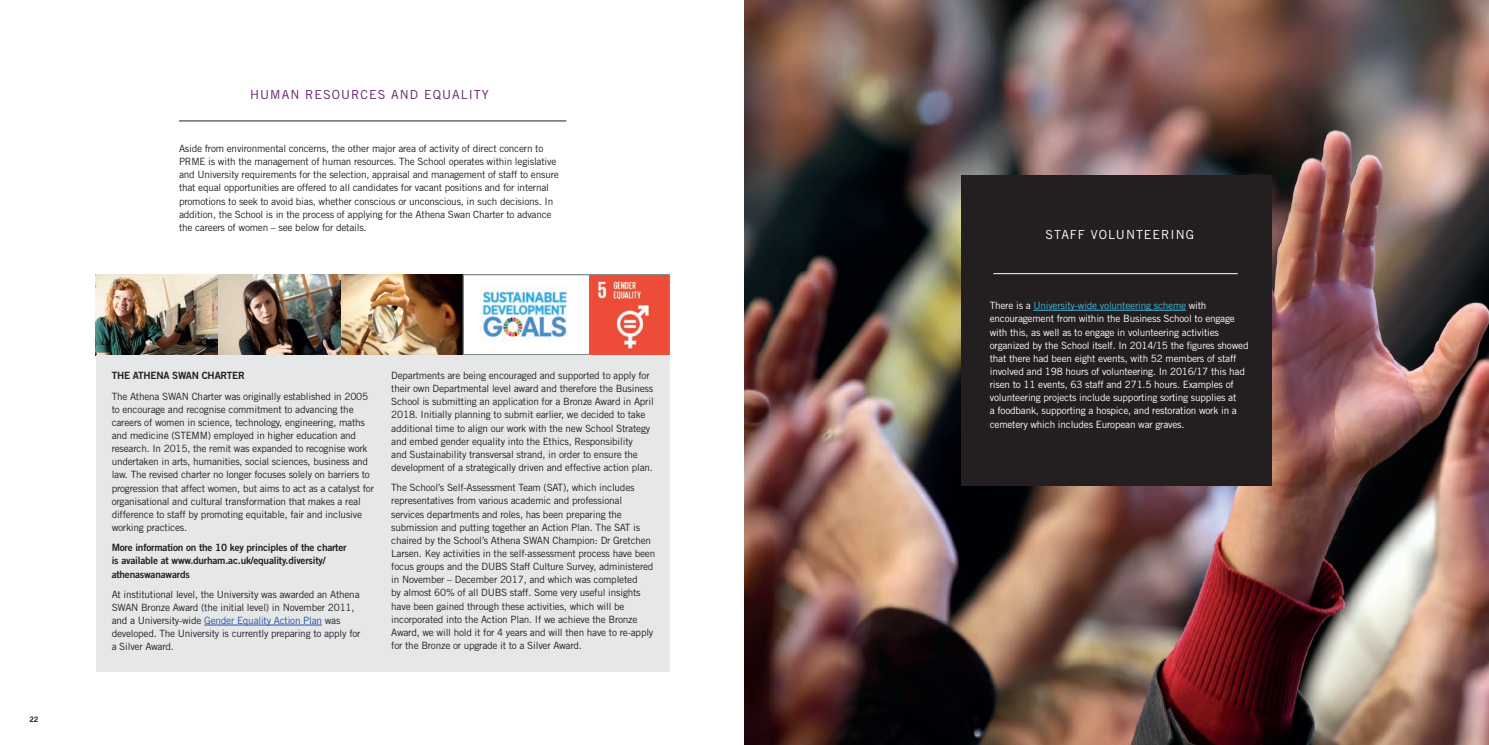
<style>
.page{position:relative;width:1489px;height:745px;background:#fff}
.page>*{position:absolute;margin:0;border:0;box-sizing:border-box;transform-origin:0 0}
.t1{font:12.5px "Trade Gothic";letter-spacing:.08em;color:#67206c}
.t2{font:12.5px "Trade Gothic";letter-spacing:.08em;color:#fff}
.List_Paragraph{font:10px/13.1px "Trade Gothic";letter-spacing:-.02em;color:#231f20}
.List_Paragraph-2{font:10px/13.1px "Trade Gothic";letter-spacing:-.02em;color:#fff}
.List_Paragraph-3{font:10px/13.1px "Trade Gothic Bold Two";letter-spacing:-.02em;color:#231f20}
.List_Paragraph-4{font:7.5px "Trade Gothic Bold Two";color:#231f20}
.s1{color:#2056a6}
.s2{color:#44b6dc}
</style>
<div class="page">
<img style="left:744px;top:0;width:744px;height:744px">
<img style="left:96px;top:274px;width:366px;height:81px">
<div style="left:462px;top:274px;width:208px;height:81px;border:1px solid #83888a"></div>
<img style="left:480px;top:283px;width:87px;height:56px">
<img style="left:589px;top:275px;width:79px;height:79px">
<div style="left:97px;top:355px;width:573px;height:316px;background:#e6e7e9"></div>
<hr style="left:204px;top:624px;width:118px;height:1px;background:#2056a6">
<div style="left:961px;top:175px;width:310px;height:310px;background:#231f20"></div>
<hr style="left:993px;top:273px;width:244px;height:1px;background:#fff">
<hr style="left:1033px;top:310px;width:152px;height:1px;background:#44b6dc">
<hr style="left:179px;top:120px;width:387px;height:1px;background:#231f20">
<p class="List_Paragraph-4" style="left:29px;top:714px;width:11px">22</p>
<p class="t1" style="left:250px;top:87px;width:240px">HUMAN RESOURCES AND EQUALITY</p>
<p class="List_Paragraph" style="left:179px;top:142px;width:381px">Aside from environmental concerns, the other major area of activity of direct concern to PRME is with the management of human resources. The School operates within legislative and University requirements for the selection, appraisal and management of staff to ensure that equal opportunities are offered to all candidates for vacant positions and for internal promotions to seek to avoid bias, whether conscious or unconscious, in such decisions. In addition, the School is in the process of applying for the Athena Swan Charter to advance the careers of women – see below for details.</p>
<p class="List_Paragraph-3" style="left:112px;top:369px;width:135px">THE ATHENA SWAN CHARTER</p>
<p class="List_Paragraph" style="left:112px;top:389px;width:264px">The Athena SWAN Charter was originally established in 2005 to encourage and recognise commitment to advancing the careers of women in science, technology, engineering, maths and medicine (STEMM) employed in higher education and research. In 2015, the remit was expanded to recognise work undertaken in arts, humanities, social sciences, business and law. The revised charter no longer focuses solely on barriers to progression that affect women, but aims to act as a catalyst for organisational and cultural transformation that makes a real difference to staff by promoting equitable, fair and inclusive working practices.</p>
<p class="List_Paragraph-3" style="left:112px;top:540px;width:236px">More information on the 10 key principles of the charter is available at www.durham.ac.uk/equality.diversity/ athenaswanawards</p>
<p class="List_Paragraph" style="left:112px;top:587px;width:250px">At institutional level, the University was awarded an Athena SWAN Bronze Award (the initial level) in November 2011, and a University-wide <span class="s1">Gender Equality Action Plan</span> was developed. The University is currently preparing to apply for a Silver Award.</p>
<p class="List_Paragraph" style="left:391px;top:368px;width:264px">Departments are being encouraged and supported to apply for their own Departmental level award and therefore the Business School is submitting an application for a Bronze Award in April 2018. Initially planning to submit earlier, we decided to take additional time to align our work with the new School Strategy and embed gender equality into the Ethics, Responsibility<br>and Sustainability transversal strand, in order to ensure the development of a strategically driven and effective action plan.</p>
<p class="List_Paragraph" style="left:391px;top:480px;width:265px">The School’s Self-Assessment Team (SAT), which includes representatives from various academic and professional services departments and roles, has been preparing the submission and putting together an Action Plan. The SAT is chaired by the School’s Athena SWAN Champion: Dr Gretchen Larsen. Key activities in the self-assessment process have been focus groups and the DUBS Staff Culture Survey, administered in November – December 2017, and which was completed<br>by almost 60% of all DUBS staff. Some very useful insights have been gained through these activities, which will be incorporated into the Action Plan. If we achieve the Bronze Award, we will hold it for 4 years and will then have to re-apply for the Bronze or upgrade it to a Silver Award.</p>
<p class="t2" style="left:1045px;top:227px;width:150px">STAFF VOLUNTEERING</p>
<p class="List_Paragraph-2" style="left:989px;top:299px;width:260px">There is a <span class="s2">University-wide volunteering scheme</span> with encouragement from within the Business School to engage with this, as well as to engage in volunteering activities organized by the School itself. In 2014/15 the figures showed that there had been eight events, with 52 members of staff involved and 198 hours of volunteering. In 2016/17 this had risen to 11 events, 63 staff and 271.5 hours. Examples of volunteering projects include supporting sorting supplies at<br>a foodbank, supporting a hospice, and restoration work in a cemetery which includes European war graves.</p>
</div>
